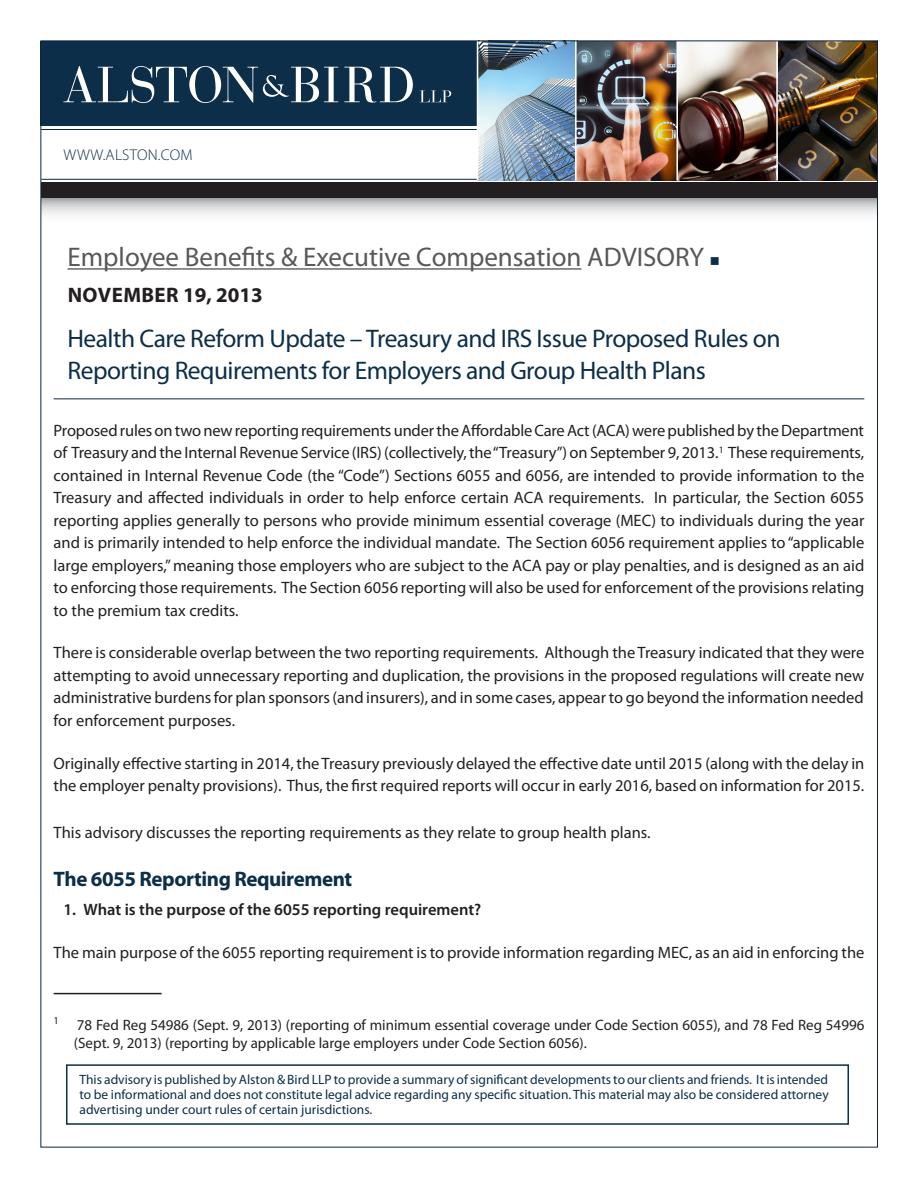
<style>
.page{position:relative;width:918px;height:1188px;background:#fff}
.page>*{position:absolute;margin:0;border:0;box-sizing:border-box;transform-origin:0 0}
.Practice_Area{font:27px "Myriad Pro";color:#57585a}
.Advisory_Title{font:25.5px/31.5px "Myriad Pro";letter-spacing:-.02em;color:#0c2e48}
.Head{font:700 21px "Myriad Pro";letter-spacing:-.02em;color:#0c2e48}
.Date{font:700 21px "Myriad Pro";letter-spacing:.02em;color:#231f20}
.Body_Text{font:16.5px/22.5px "Myriad Pro";color:#231f20;text-align:justify}
.t1{font:600 16.5px "Myriad Pro";color:#231f20}
.Paragraph_Style_1{font:300 15.6px "Myriad Pro";letter-spacing:.02em;color:#0c2e48}
.Footnote{font:15px/18px "Myriad Pro";color:#231f20}
.Body_Text-2{font:13.5px/15px "Myriad Pro";color:#0c2e48;text-align:justify}
.s1{color:#0c2e48}
</style>
<div class="page">
<svg style="left:42px;top:198px;width:834px;height:17px"></svg>
<div style="left:40px;top:41px;width:836px;height:85px;background:#0c2e48"></div>
<img style="left:478px;top:42px;width:398px;height:138px">
<hr style="left:477px;top:40px;width:1px;height:140px;background:#fff">
<hr style="left:575px;top:40px;width:2px;height:140px;background:#fff">
<hr style="left:676px;top:40px;width:2px;height:140px;background:#fff">
<hr style="left:776px;top:40px;width:2px;height:140px;background:#fff">
<svg style="left:344px;top:67px;width:69px;height:36px"></svg>
<svg style="left:420px;top:90px;width:31px;height:12px"></svg>
<svg style="left:63px;top:66px;width:275px;height:37px"></svg>
<hr style="left:41px;top:129px;width:436px;height:1px;background:#0e243b">
<hr style="left:41px;top:179px;width:436px;height:1px;background:#0e243b">
<div style="left:41px;top:182px;width:837px;height:16px;background:#231f20"></div>
<div style="left:66px;top:1064px;width:783px;height:61px;border:2px solid #0c2e48"></div>
<hr style="left:54px;top:398px;width:810px;height:1px;background:#0e243b">
<hr style="left:68px;top:268px;width:514px;height:2px;background:#57585a">
<hr style="left:54px;top:993px;width:108px;height:1px;background:#231f20">
<p class="Paragraph_Style_1" style="left:64px;top:146px;width:131px">WWW.ALSTON.COM</p>
<p class="Practice_Area" style="left:68px;top:241px;width:654px">Employee Benefits &amp; Executive Compensation ADVISORY <span class="s1">■</span></p>
<p class="Date" style="left:68px;top:281px;width:197px">NOVEMBER 19, 2013</p>
<p class="Advisory_Title" style="left:68px;top:323px;width:715px">Health Care Reform Update – Treasury and IRS Issue Proposed Rules on<br>Reporting Requirements for Employers and Group Health Plans</p>
<p class="Body_Text" style="left:54px;top:419px;width:812px">Proposed rules on two new reporting requirements under the Affordable Care Act (ACA) were published by the Department of Treasury and the Internal Revenue Service (IRS) (collectively, the “Treasury”) on September 9, 2013.<sup>1</sup> These requirements, contained in Internal Revenue Code (the “Code”) Sections 6055 and 6056, are intended to provide information to the Treasury and affected individuals in order to help enforce certain ACA requirements. In particular, the Section 6055 reporting applies generally to persons who provide minimum essential coverage (MEC) to individuals during the year and is primarily intended to help enforce the individual mandate. The Section 6056 requirement applies to “applicable large employers,” meaning those employers who are subject to the ACA pay or play penalties, and is designed as an aid to enforcing those requirements. The Section 6056 reporting will also be used for enforcement of the provisions relating to the premium tax credits.</p>
<p class="Body_Text" style="left:54px;top:641px;width:812px">There is considerable overlap between the two reporting requirements. Although the Treasury indicated that they were attempting to avoid unnecessary reporting and duplication, the provisions in the proposed regulations will create new administrative burdens for plan sponsors (and insurers), and in some cases, appear to go beyond the information needed for enforcement purposes.</p>
<p class="Body_Text" style="left:54px;top:752px;width:812px">Originally effective starting in 2014, the Treasury previously delayed the effective date until 2015 (along with the delay in the employer penalty provisions). Thus, the first required reports will occur in early 2016, based on information for 2015.</p>
<p class="Body_Text" style="left:54px;top:821px;width:598px">This advisory discusses the reporting requirements as they relate to group health plans.</p>
<p class="Head" style="left:54px;top:865px;width:300px">The 6055 Reporting Requirement</p>
<p class="t1" style="left:63px;top:899px;width:419px">1. What is the purpose of the 6055 reporting requirement?</p>
<p class="Body_Text" style="left:54px;top:941px;width:812px">The main purpose of the 6055 reporting requirement is to provide information regarding MEC, as an aid in enforcing the</p>
<p class="Footnote" style="left:74px;top:1015px;width:792px;text-indent:-20px"><sup>1</sup> 78 Fed Reg 54986 (Sept. 9, 2013) (reporting of minimum essential coverage under Code Section 6055), and 78 Fed Reg 54996 (Sept. 9, 2013) (reporting by applicable large employers under Code Section 6056).</p>
<p class="Body_Text-2" style="left:80px;top:1072px;width:751px">This advisory is published by Alston &amp; Bird LLP to provide a summary of significant developments to our clients and friends. It is intended to be informational and does not constitute legal advice regarding any specific situation. This material may also be considered attorney advertising under court rules of certain jurisdictions.</p>
</div>
